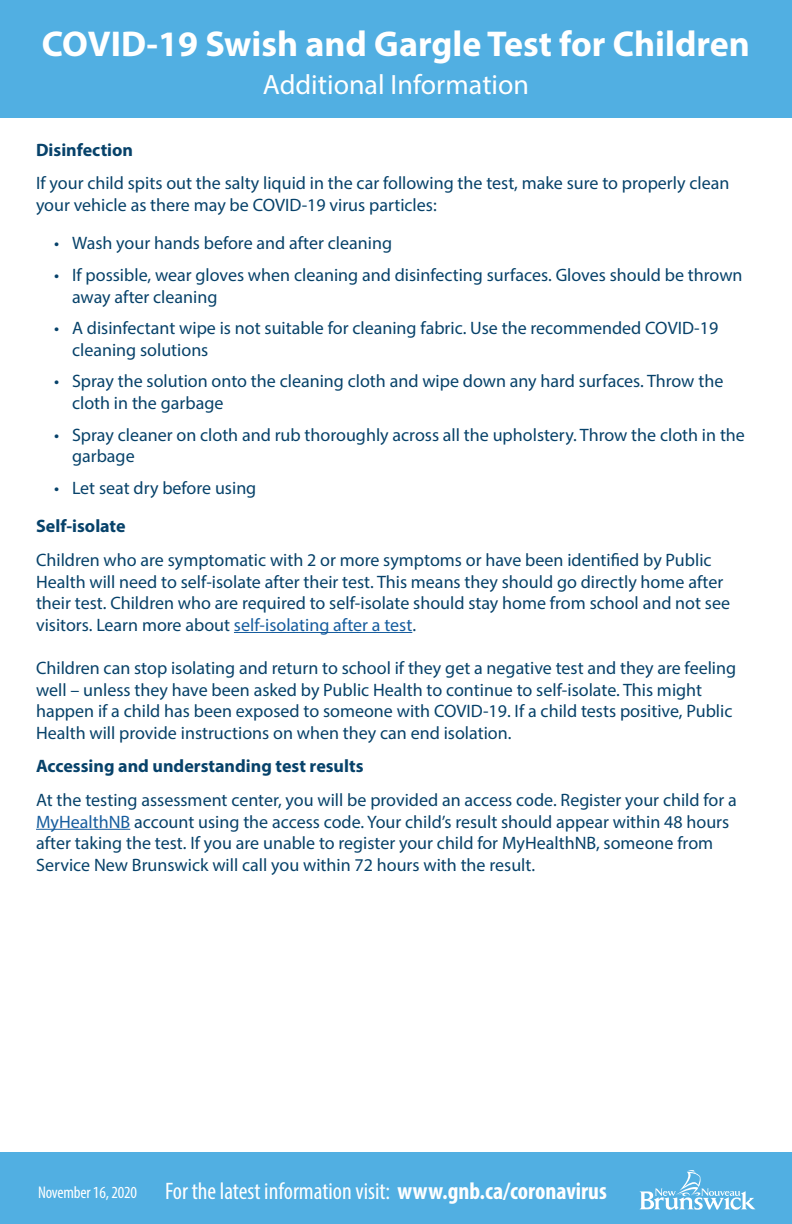
<style>
.page{position:relative;width:792px;height:1224px;background:#fff}
.page>*{position:absolute;margin:0;border:0;box-sizing:border-box;transform-origin:0 0}
.subheadings{font:700 36px "Myriad Pro";color:#fff}
.subheadings-2{font:28px "Myriad Pro";color:#fff}
.t1{font:condensed 24px "Myriad Pro";color:#fff}
.regular_myriad{font:18px/21.6px "Myriad Pro";color:#07426a}
.Bullets_2{font:18px/21.6px "Myriad Pro";color:#07426a}
.subheadings-3{font:700 18px "Myriad Pro";color:#07426a}
.s1{color:#175d9e}
.s2{font-size:17px}
.s3{font-weight:700}
</style>
<div class="page">
<div style="left:0;top:1152px;width:792px;height:72px;background:#51afe2"></div>
<svg style="left:640px;top:1170px;width:115px;height:40px;background:#76c0e8"></svg>
<hr style="left:234px;top:632px;width:178px;height:1px;background:#175d9e">
<hr style="left:36px;top:829px;width:94px;height:1px;background:#175d9e">
<div style="left:0;top:0;width:792px;height:118px;background:#51afe2"></div>
<p class="subheadings" style="left:42px;top:20px;width:710px">COVID-19 Swish and Gargle Test for Children</p>
<p class="subheadings-2" style="left:263px;top:67px;width:268px">Additional Information</p>
<p class="subheadings-3" style="left:36px;top:138px;width:99px">Disinfection</p>
<p class="regular_myriad" style="left:36px;top:172px;width:695px">If your child spits out the salty liquid in the car following the test, make sure to properly clean your vehicle as there may be COVID-19 virus particles:</p>
<p class="Bullets_2" style="left:54px;top:232px;width:340px">• Wash your hands before and after cleaning</p>
<p class="Bullets_2" style="left:72px;top:264px;width:672px;text-indent:-18px">• If possible, wear gloves when cleaning and disinfecting surfaces. Gloves should be thrown away after cleaning</p>
<p class="Bullets_2" style="left:72px;top:317px;width:648px;text-indent:-18px">• A disinfectant wipe is not suitable for cleaning fabric. Use the recommended COVID-19 cleaning solutions</p>
<p class="Bullets_2" style="left:72px;top:370px;width:653px;text-indent:-18px">• Spray the solution onto the cleaning cloth and wipe down any hard surfaces. Throw the cloth in the garbage</p>
<p class="Bullets_2" style="left:72px;top:423px;width:674px;text-indent:-18px">• Spray cleaner on cloth and rub thoroughly across all the upholstery. Throw the cloth in the garbage</p>
<p class="Bullets_2" style="left:54px;top:477px;width:204px">• Let seat dry before using</p>
<p class="subheadings-3" style="left:36px;top:514px;width:91px">Self-isolate</p>
<p class="regular_myriad" style="left:36px;top:549px;width:696px">Children who are symptomatic with 2 or more symptoms or have been identified by Public Health will need to self-isolate after their test. This means they should go directly home after their test. Children who are required to self-isolate should stay home from school and not see visitors. Learn more about <span class="s1">self-isolating after a test</span>.</p>
<p class="regular_myriad" style="left:36px;top:657px;width:702px">Children can stop isolating and return to school if they get a negative test and they are feeling well – unless they have been asked by Public Health to continue to self-isolate. This might happen if a child has been exposed to someone with COVID-19. If a child tests positive, Public Health will provide instructions on when they can end isolation.</p>
<p class="subheadings-3" style="left:36px;top:754px;width:329px">Accessing and understanding test results</p>
<p class="regular_myriad" style="left:36px;top:789px;width:702px">At the testing assessment center, you will be provided an access code. Register your child for a <span class="s1">MyHealthNB</span> account using the access code. Your child’s result should appear within 48 hours after taking the test. If you are unable to register your child for MyHealthNB, someone from Service New Brunswick will call you within 72 hours with the result.</p>
<h3 class="t1" style="left:38px;top:1177px;width:570px"><span class="s2">November 16, 2020</span> For the latest information visit: <span class="s3">www.gnb.ca/coronavirus</span></h3>
</div>
